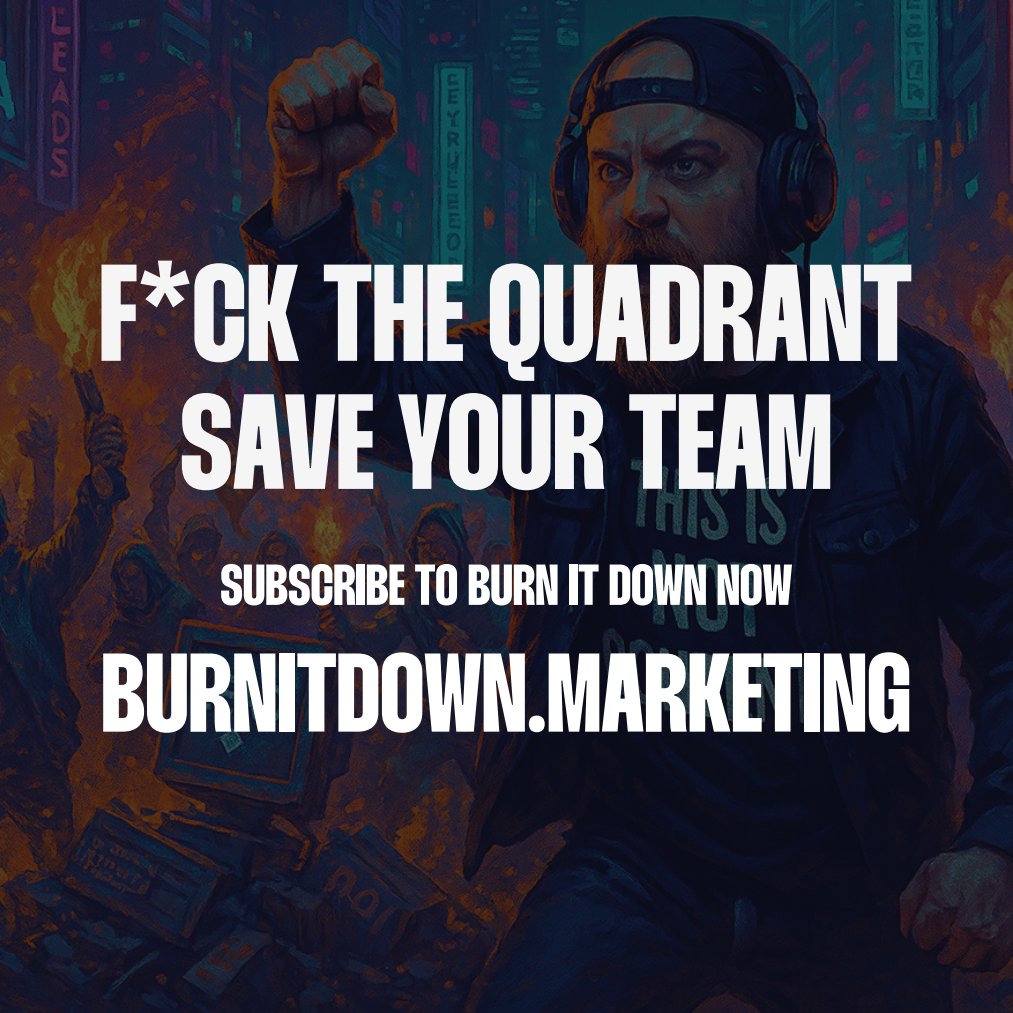
<style>
.page{position:relative;width:1013px;height:1013px;background:#fff}
.page>*{position:absolute;margin:0;border:0;box-sizing:border-box;transform-origin:0 0}
.t1{font:137.38px "Thunder Bold LC";color:#f5f5f5}
.t2{font:135px "Thunder Bold LC";color:#f5f5f5}
.t3{font:111.62px "Thunder Bold LC";color:#fff}
.t4{font:57.62px "Thunder Bold LC";color:#fff}
</style>
<div class="page">
<img style="left:0;top:0;width:1012px;height:1012px">
<p class="t1" style="left:99px;top:262px;width:814px">F*CK THE QUADRANT</p>
<h1 class="t2" style="left:180px;top:391px;width:654px">SAVE YOUR TEAM</h1>
<h1 class="t4" style="left:220px;top:563px;width:573px">SUBSCRIBE TO BURN IT DOWN NOW</h1>
<p class="t3" style="left:101px;top:651px;width:811px">BURNITDOWN.MARKETING</p>
</div>
